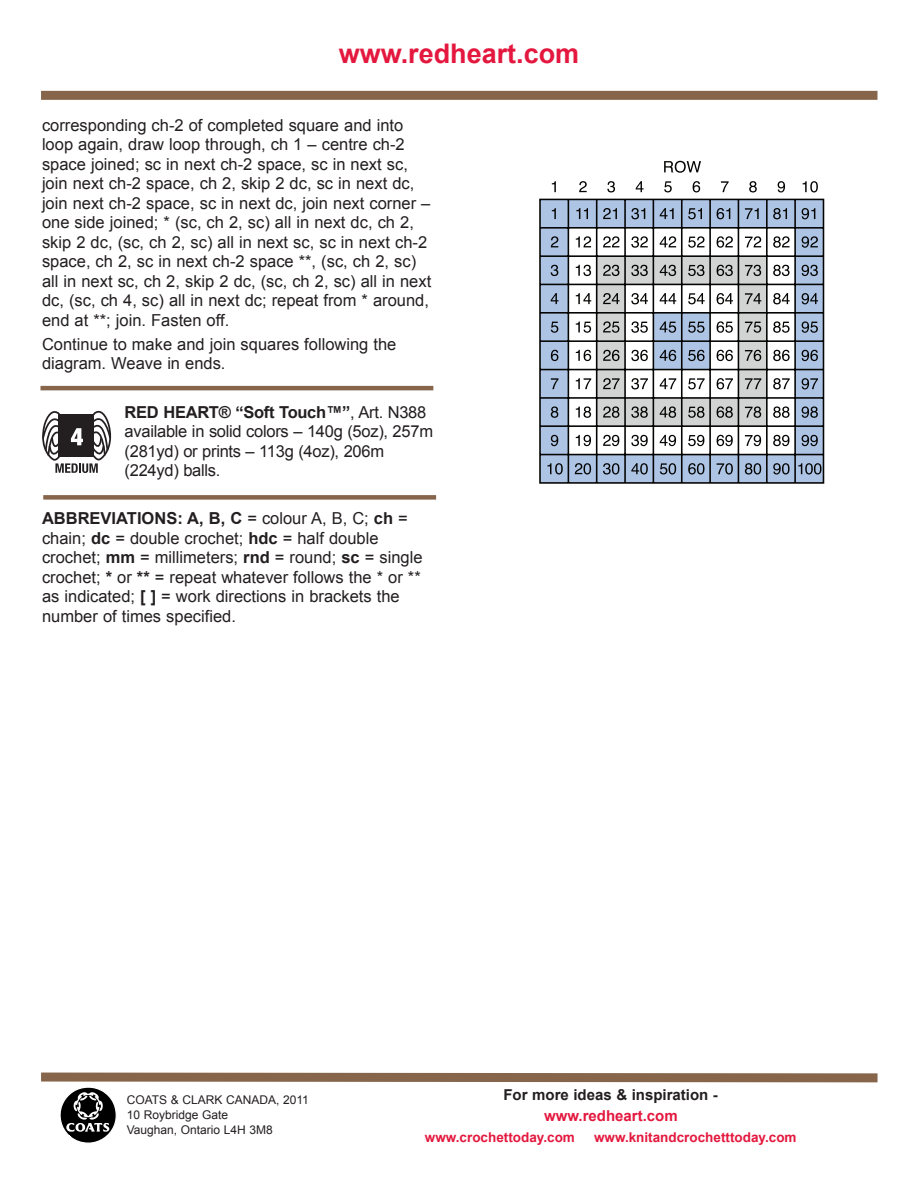
<style>
.page{position:relative;width:918px;height:1188px;background:#fff}
.page>*{position:absolute;margin:0;border:0;box-sizing:border-box;transform-origin:0 0}
.t1{font:700 27px "Arial";color:#e4183e}
.t2{font:16.5px/19.5px "Arial";color:#231f20}
.t3{font:700 15px "Arial";color:#231f20}
.t4{font:700 15px "Arial";color:#e4183e}
.t5{font:700 13.5px "Arial";color:#e4183e}
.t6{font:12px/15px "Arial";color:#231f20}
.s1{font-weight:700}
</style>
<div class="page">
<div style="left:41px;top:91px;width:836px;height:9px;background:#86654b"></div>
<svg style="left:41px;top:1072px;width:837px;height:71px"></svg>
<hr style="left:40px;top:386px;width:393px;height:4px;background:#86654b">
<div style="left:43px;top:495px;width:393px;height:5px;background:#86654b"></div>
<svg style="left:42px;top:410px;width:70px;height:63px"></svg>
<svg style="left:539px;top:198px;width:285px;height:286px"></svg>
<svg style="left:552px;top:208px;width:4px;height:11px"></svg>
<svg style="left:552px;top:181px;width:4px;height:11px"></svg>
<svg style="left:664px;top:161px;width:37px;height:12px"></svg>
<svg style="left:579px;top:181px;width:8px;height:11px"></svg>
<svg style="left:607px;top:181px;width:8px;height:11px"></svg>
<svg style="left:636px;top:181px;width:8px;height:11px"></svg>
<svg style="left:664px;top:181px;width:8px;height:11px"></svg>
<svg style="left:693px;top:181px;width:7px;height:11px"></svg>
<svg style="left:721px;top:181px;width:8px;height:11px"></svg>
<svg style="left:749px;top:181px;width:8px;height:11px"></svg>
<svg style="left:778px;top:181px;width:7px;height:11px"></svg>
<svg style="left:803px;top:181px;width:15px;height:11px"></svg>
<svg style="left:551px;top:236px;width:7px;height:11px"></svg>
<svg style="left:551px;top:265px;width:7px;height:11px"></svg>
<svg style="left:551px;top:293px;width:8px;height:11px"></svg>
<svg style="left:551px;top:322px;width:7px;height:11px"></svg>
<svg style="left:551px;top:350px;width:7px;height:11px"></svg>
<svg style="left:551px;top:378px;width:8px;height:11px"></svg>
<svg style="left:551px;top:406px;width:7px;height:12px"></svg>
<svg style="left:551px;top:435px;width:7px;height:11px"></svg>
<svg style="left:547px;top:463px;width:16px;height:12px"></svg>
<svg style="left:576px;top:208px;width:12px;height:11px"></svg>
<svg style="left:576px;top:236px;width:15px;height:11px"></svg>
<svg style="left:576px;top:265px;width:15px;height:11px"></svg>
<svg style="left:576px;top:293px;width:15px;height:11px"></svg>
<svg style="left:576px;top:322px;width:15px;height:11px"></svg>
<svg style="left:576px;top:350px;width:15px;height:11px"></svg>
<svg style="left:576px;top:378px;width:15px;height:11px"></svg>
<svg style="left:576px;top:406px;width:15px;height:12px"></svg>
<svg style="left:576px;top:435px;width:15px;height:11px"></svg>
<svg style="left:575px;top:463px;width:16px;height:12px"></svg>
<svg style="left:603px;top:208px;width:14px;height:11px"></svg>
<svg style="left:603px;top:236px;width:16px;height:11px"></svg>
<svg style="left:603px;top:265px;width:16px;height:11px"></svg>
<svg style="left:603px;top:293px;width:17px;height:11px"></svg>
<svg style="left:603px;top:321px;width:16px;height:12px"></svg>
<svg style="left:603px;top:350px;width:17px;height:11px"></svg>
<svg style="left:603px;top:378px;width:17px;height:11px"></svg>
<svg style="left:603px;top:406px;width:16px;height:12px"></svg>
<svg style="left:603px;top:435px;width:16px;height:11px"></svg>
<svg style="left:603px;top:463px;width:16px;height:12px"></svg>
<svg style="left:631px;top:208px;width:14px;height:11px"></svg>
<svg style="left:631px;top:236px;width:17px;height:12px"></svg>
<svg style="left:631px;top:265px;width:17px;height:11px"></svg>
<svg style="left:631px;top:293px;width:17px;height:11px"></svg>
<svg style="left:631px;top:321px;width:17px;height:12px"></svg>
<svg style="left:631px;top:350px;width:17px;height:11px"></svg>
<svg style="left:631px;top:378px;width:17px;height:11px"></svg>
<svg style="left:631px;top:406px;width:17px;height:12px"></svg>
<svg style="left:631px;top:435px;width:17px;height:11px"></svg>
<svg style="left:631px;top:463px;width:17px;height:12px"></svg>
<svg style="left:660px;top:208px;width:14px;height:11px"></svg>
<svg style="left:660px;top:236px;width:16px;height:11px"></svg>
<svg style="left:660px;top:265px;width:16px;height:11px"></svg>
<svg style="left:660px;top:293px;width:16px;height:11px"></svg>
<svg style="left:660px;top:321px;width:16px;height:12px"></svg>
<svg style="left:660px;top:350px;width:16px;height:11px"></svg>
<svg style="left:660px;top:378px;width:16px;height:11px"></svg>
<svg style="left:660px;top:406px;width:16px;height:12px"></svg>
<svg style="left:660px;top:435px;width:16px;height:11px"></svg>
<svg style="left:660px;top:463px;width:16px;height:12px"></svg>
<svg style="left:688px;top:208px;width:14px;height:11px"></svg>
<svg style="left:688px;top:236px;width:17px;height:12px"></svg>
<svg style="left:688px;top:265px;width:16px;height:11px"></svg>
<svg style="left:688px;top:293px;width:17px;height:11px"></svg>
<svg style="left:688px;top:322px;width:17px;height:11px"></svg>
<svg style="left:688px;top:350px;width:17px;height:11px"></svg>
<svg style="left:688px;top:378px;width:17px;height:11px"></svg>
<svg style="left:688px;top:406px;width:16px;height:12px"></svg>
<svg style="left:688px;top:435px;width:16px;height:11px"></svg>
<svg style="left:688px;top:463px;width:17px;height:12px"></svg>
<svg style="left:717px;top:208px;width:13px;height:11px"></svg>
<svg style="left:717px;top:236px;width:16px;height:12px"></svg>
<svg style="left:717px;top:265px;width:16px;height:11px"></svg>
<svg style="left:717px;top:293px;width:16px;height:11px"></svg>
<svg style="left:717px;top:321px;width:16px;height:12px"></svg>
<svg style="left:717px;top:350px;width:16px;height:11px"></svg>
<svg style="left:717px;top:378px;width:16px;height:11px"></svg>
<svg style="left:717px;top:406px;width:16px;height:12px"></svg>
<svg style="left:717px;top:435px;width:16px;height:11px"></svg>
<svg style="left:717px;top:463px;width:16px;height:12px"></svg>
<svg style="left:745px;top:208px;width:14px;height:11px"></svg>
<svg style="left:745px;top:236px;width:16px;height:11px"></svg>
<svg style="left:745px;top:265px;width:16px;height:11px"></svg>
<svg style="left:745px;top:293px;width:16px;height:11px"></svg>
<svg style="left:745px;top:322px;width:16px;height:11px"></svg>
<svg style="left:745px;top:350px;width:16px;height:11px"></svg>
<svg style="left:745px;top:378px;width:16px;height:11px"></svg>
<svg style="left:745px;top:406px;width:16px;height:12px"></svg>
<svg style="left:745px;top:435px;width:16px;height:11px"></svg>
<svg style="left:745px;top:463px;width:16px;height:12px"></svg>
<svg style="left:773px;top:208px;width:14px;height:11px"></svg>
<svg style="left:773px;top:236px;width:17px;height:12px"></svg>
<svg style="left:773px;top:265px;width:17px;height:11px"></svg>
<svg style="left:773px;top:293px;width:17px;height:11px"></svg>
<svg style="left:773px;top:321px;width:17px;height:12px"></svg>
<svg style="left:773px;top:350px;width:17px;height:11px"></svg>
<svg style="left:773px;top:378px;width:17px;height:11px"></svg>
<svg style="left:773px;top:406px;width:17px;height:12px"></svg>
<svg style="left:773px;top:435px;width:16px;height:11px"></svg>
<svg style="left:773px;top:463px;width:17px;height:12px"></svg>
<svg style="left:802px;top:208px;width:13px;height:11px"></svg>
<svg style="left:802px;top:236px;width:16px;height:12px"></svg>
<svg style="left:802px;top:265px;width:16px;height:11px"></svg>
<svg style="left:802px;top:293px;width:16px;height:11px"></svg>
<svg style="left:802px;top:321px;width:16px;height:12px"></svg>
<svg style="left:802px;top:350px;width:16px;height:11px"></svg>
<svg style="left:802px;top:378px;width:16px;height:11px"></svg>
<svg style="left:802px;top:406px;width:16px;height:12px"></svg>
<svg style="left:802px;top:435px;width:16px;height:11px"></svg>
<svg style="left:798px;top:463px;width:24px;height:12px"></svg>
<h1 class="t1" style="left:339px;top:39px;width:242px">www.redheart.com</h1>
<p class="t2" style="left:42px;top:115px;width:391px">corresponding ch-2 of completed square and into loop again, draw loop through, ch 1 – centre ch-2 space joined; sc in next ch-2 space, sc in next sc, join next ch-2 space, ch 2, skip 2 dc, sc in next dc, join next ch-2 space, sc in next dc, join next corner – one side joined; * (sc, ch 2, sc) all in next dc, ch 2, skip 2 dc, (sc, ch 2, sc) all in next sc, sc in next ch-2 space, ch 2, sc in next ch-2 space **, (sc, ch 2, sc) all in next sc, ch 2, skip 2 dc, (sc, ch 2, sc) all in next dc, (sc, ch 4, sc) all in next dc; repeat from * around, end at **; join. Fasten off.</p>
<p class="t2" style="left:42px;top:334px;width:356px">Continue to make and join squares following the diagram. Weave in ends.</p>
<p class="t2" style="left:125px;top:402px;width:310px"><span class="s1">RED HEART® “Soft Touch™”</span>, Art. N388 available in solid colors – 140g (5oz), 257m (281yd) or prints – 113g (4oz), 206m (224yd) balls.</p>
<p class="t2" style="left:42px;top:509px;width:382px"><span class="s1">ABBREVIATIONS: A, B, C</span> = colour A, B, C; <span class="s1">ch</span> = chain; <span class="s1">dc</span> = double crochet; <span class="s1">hdc</span> = half double crochet; <span class="s1">mm</span> = millimeters; <span class="s1">rnd</span> = round; <span class="s1">sc</span> = single crochet; <span class="s1">*</span> or <span class="s1">**</span> = repeat whatever follows the * or ** as indicated; <span class="s1">[ ]</span> = work directions in brackets the number of times specified.</p>
<p class="t6" style="left:127px;top:1092px;width:184px">COATS &amp; CLARK CANADA, 2011<br>10 Roybridge Gate<br>Vaughan, Ontario L4H 3M8</p>
<p class="t3" style="left:503px;top:1086px;width:216px">For more ideas &amp; inspiration -</p>
<p class="t4" style="left:544px;top:1107px;width:135px">www.redheart.com</p>
<p class="t5" style="left:425px;top:1130px;width:152px">www.crochettoday.com</p>
<p class="t5" style="left:594px;top:1130px;width:204px">www.knitandcrochetttoday.com</p>
</div>
